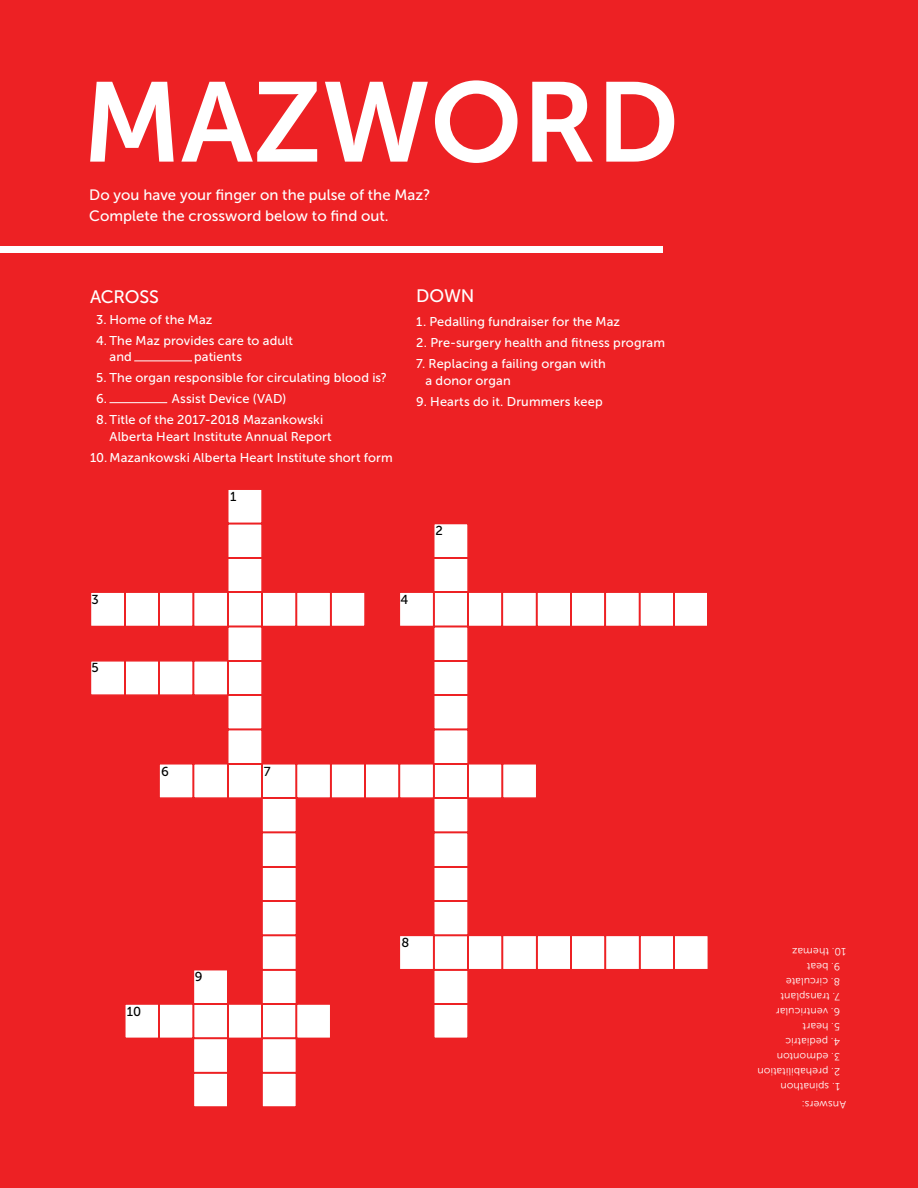
<style>
.page{position:relative;width:918px;height:1188px;background:#ed2124}
.page>*{position:absolute;margin:0;border:0;box-sizing:border-box;transform-origin:0 0}
.t1{font:112.5px "Museo Sans 700";color:#fff}
.t2{font:18px "Museo Sans 500";letter-spacing:-.015em;color:#fff}
.t3{font:15px/21px "Museo Sans 500";color:#fff}
.t4{font:12.9px "Museo Sans 500";color:#000}
.t5{font:12.75px/16.5px "Museo Sans 500";letter-spacing:.01em;color:#fff}
.t6{font:10.5px "Museo Sans 300";letter-spacing:.015em;color:#fff}
</style>
<div class="page">
<svg style="left:91px;top:490px;width:617px;height:617px"></svg>
<div style="left:0;top:247px;width:663px;height:6px;background:#fff"></div>
<hr style="left:134px;top:361px;width:58px;height:1px;background:#fff">
<hr style="left:110px;top:402px;width:57px;height:1px;background:#fff">
<h1 class="t1" style="left:82px;top:60px;width:598px">MAZWORD</h1>
<p class="t3" style="left:89px;top:184px;width:343px">Do you have your finger on the pulse of the Maz?<br>Complete the crossword below to find out.</p>
<h2 class="t2" style="left:90px;top:287px;width:70px">ACROSS</h2>
<p class="t5" style="left:96px;top:311px;width:118px">3. Home of the Maz</p>
<p class="t5" style="left:110px;top:332px;width:185px;text-indent:-14px">4. The Maz provides care to adult and</p>
<p class="t5" style="left:194px;top:349px;width:49px">patients</p>
<p class="t5" style="left:96px;top:367px;width:293px;line-height:21px">5. The organ responsible for circulating blood is?<br>6.</p>
<p class="t5" style="left:172px;top:391px;width:116px">Assist Device (VAD)</p>
<p class="t5" style="left:110px;top:412px;width:224px;text-indent:-14px">8. Title of the 2017-2018 Mazankowski<br>Alberta Heart Institute Annual Report</p>
<p class="t5" style="left:90px;top:449px;width:304px">10. Mazankowski Alberta Heart Institute short form</p>
<p class="t4" style="left:230px;top:490px;width:8px">1</p>
<h2 class="t2" style="left:416px;top:286px;width:60px">DOWN</h2>
<p class="t5" style="left:416px;top:314px;width:205px">1. Pedalling fundraiser for the Maz</p>
<p class="t5" style="left:416px;top:335px;width:250px">2. Pre-surgery health and fitness program</p>
<p class="t5" style="left:426px;top:356px;width:182px;text-indent:-9px">7. Replacing a failing organ with a donor organ</p>
<p class="t5" style="left:416px;top:393px;width:188px">9. Hearts do it. Drummers keep</p>
<p class="t4" style="left:436px;top:524px;width:9px">2</p>
<p class="t4" style="left:92px;top:592px;width:9px">3</p>
<p class="t4" style="left:92px;top:661px;width:9px">5</p>
<p class="t4" style="left:400px;top:592px;width:9px">4</p>
<p class="t4" style="left:161px;top:764px;width:9px">6</p>
<p class="t4" style="left:264px;top:764px;width:8px">7</p>
<p class="t4" style="left:127px;top:1005px;width:16px">10</p>
<p class="t4" style="left:195px;top:970px;width:9px">9</p>
<p class="t4" style="left:401px;top:935px;width:9px">8</p>
<p class="t6" style="left:846px;top:958px;width:55px;rotate:-180deg">10. themaz</p>
<p class="t6" style="left:840px;top:973px;width:35px;rotate:-180deg">9. beat</p>
<p class="t6" style="left:840px;top:988px;width:55px;rotate:-180deg">8. circulate</p>
<p class="t6" style="left:840px;top:1003px;width:61px;rotate:-180deg">7. transplant</p>
<p class="t6" style="left:840px;top:1018px;width:65px;rotate:-180deg">6. ventricular</p>
<p class="t6" style="left:840px;top:1033px;width:39px;rotate:-180deg">5. heart</p>
<p class="t6" style="left:840px;top:1048px;width:56px;rotate:-180deg">4. pediatric</p>
<p class="t6" style="left:840px;top:1063px;width:65px;rotate:-180deg">3. edmonton</p>
<p class="t6" style="left:840px;top:1078px;width:84px;rotate:-180deg">2. prehabilitation</p>
<p class="t6" style="left:840px;top:1093px;width:61px;rotate:-180deg">1. spinathon</p>
<p class="t6" style="left:846px;top:1111px;width:46px;rotate:-180deg">Answers:</p>
</div>
